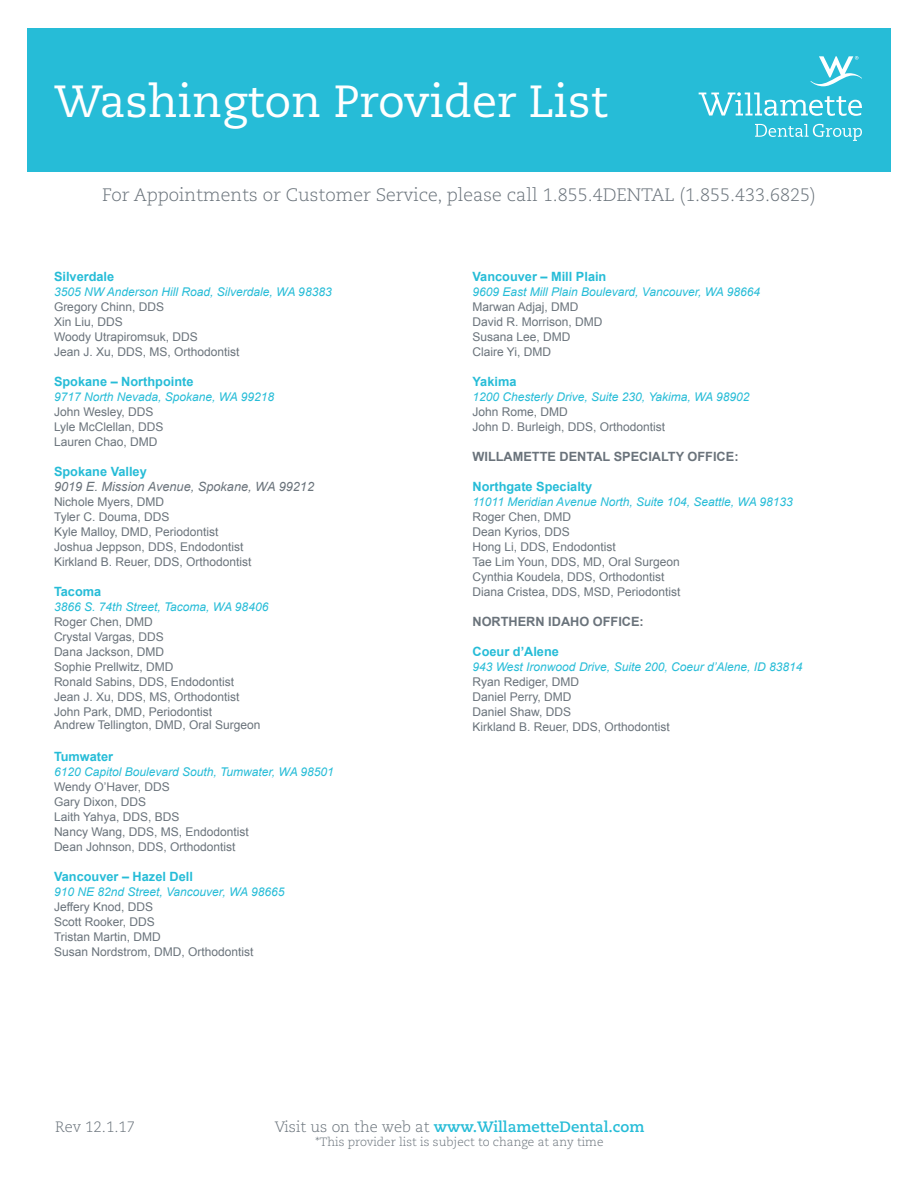
<style>
.page{position:relative;width:918px;height:1188px;background:#fff}
.page>*{position:absolute;margin:0;border:0;box-sizing:border-box;transform-origin:0 0}
.t1{font:45px "Caecilia LT Std";color:#fff}
.t2{font:300 18px "Caecilia LT Std";color:#6a737b}
.t3{font:700 15px "Caecilia LT Std";color:#26bcd7}
.t4{font:300 15px "Caecilia LT Std";color:#6a737b}
.t5{font:700 12.75px "Arial";color:#26bcd7}
.t6{font:700 12.75px "Arial";color:#6a737b}
.t7{font:italic 12.75px "Arial";color:#6a737b}
.t8{font:12px "Arial";color:#6a737b}
.t9{font:italic 12px "Arial";color:#26bcd7}
.t10{font:300 12px "Caecilia LT Std";color:#6a737b}
.s1{font-weight:300;color:#6a737b}
</style>
<div class="page">
<div style="left:27px;top:28px;width:864px;height:143px;background:#26bcd7"></div>
<svg style="left:699px;top:92px;width:163px;height:24px"></svg>
<svg style="left:755px;top:124px;width:107px;height:17px"></svg>
<svg style="left:810px;top:56px;width:52px;height:30px"></svg>
<p class="t1" style="left:55px;top:75px;width:555px">Washington Provider List</p>
<p class="t2" style="left:102px;top:185px;width:715px">For Appointments or Customer Service, please call 1.855.4DENTAL (1.855.433.6825)</p>
<p class="t5" style="left:54px;top:268px;width:62px">Silverdale</p>
<p class="t9" style="left:54px;top:284px;width:279px">3505 NW Anderson Hill Road, Silverdale, WA 98383</p>
<p class="t8" style="left:54px;top:299px;width:112px">Gregory Chinn, DDS</p>
<p class="t8" style="left:54px;top:314px;width:70px">Xin Liu, DDS</p>
<p class="t8" style="left:54px;top:329px;width:145px">Woody Utrapiromsuk, DDS</p>
<p class="t8" style="left:54px;top:344px;width:187px">Jean J. Xu, DDS, MS, Orthodontist</p>
<p class="t5" style="left:54px;top:373px;width:141px">Spokane – Northpointe</p>
<p class="t9" style="left:54px;top:389px;width:222px">9717 North Nevada, Spokane, WA 99218</p>
<p class="t8" style="left:54px;top:404px;width:101px">John Wesley, DDS</p>
<p class="t8" style="left:54px;top:419px;width:111px">Lyle McClellan, DDS</p>
<p class="t8" style="left:54px;top:434px;width:105px">Lauren Chao, DMD</p>
<p class="t5" style="left:54px;top:463px;width:94px">Spokane Valley</p>
<p class="t7" style="left:54px;top:478px;width:262px">9019 E. Mission Avenue, Spokane, WA 99212</p>
<p class="t8" style="left:54px;top:494px;width:112px">Nichole Myers, DMD</p>
<p class="t8" style="left:54px;top:509px;width:117px">Tyler C. Douma, DDS</p>
<p class="t8" style="left:54px;top:524px;width:166px">Kyle Malloy, DMD, Periodontist</p>
<p class="t8" style="left:54px;top:539px;width:191px">Joshua Jeppson, DDS, Endodontist</p>
<p class="t8" style="left:54px;top:554px;width:199px">Kirkland B. Reuer, DDS, Orthodontist</p>
<p class="t5" style="left:54px;top:583px;width:49px">Tacoma</p>
<p class="t9" style="left:54px;top:599px;width:216px">3866 S. 74th Street, Tacoma, WA 98406</p>
<p class="t8" style="left:54px;top:614px;width:100px">Roger Chen, DMD</p>
<p class="t8" style="left:54px;top:629px;width:111px">Crystal Vargas, DDS</p>
<p class="t8" style="left:54px;top:644px;width:112px">Dana Jackson, DMD</p>
<p class="t8" style="left:54px;top:659px;width:121px">Sophie Prellwitz, DMD</p>
<p class="t8" style="left:54px;top:674px;width:182px">Ronald Sabins, DDS, Endodontist</p>
<p class="t8" style="left:54px;top:689px;width:187px">Jean J. Xu, DDS, MS, Orthodontist</p>
<p class="t8" style="left:54px;top:704px;width:160px">John Park, DMD, Periodontist</p>
<p class="t8" style="left:54px;top:717px;width:208px">Andrew Tellington, DMD, Oral Surgeon</p>
<p class="t5" style="left:54px;top:748px;width:61px">Tumwater</p>
<p class="t9" style="left:54px;top:764px;width:281px">6120 Capitol Boulevard South, Tumwater, WA 98501</p>
<p class="t8" style="left:54px;top:779px;width:117px">Wendy O’Haver, DDS</p>
<p class="t8" style="left:54px;top:794px;width:94px">Gary Dixon, DDS</p>
<p class="t8" style="left:54px;top:809px;width:127px">Laith Yahya, DDS, BDS</p>
<p class="t8" style="left:54px;top:824px;width:196px">Nancy Wang, DDS, MS, Endodontist</p>
<p class="t8" style="left:54px;top:839px;width:183px">Dean Johnson, DDS, Orthodontist</p>
<p class="t5" style="left:54px;top:868px;width:140px">Vancouver – Hazel Dell</p>
<p class="t9" style="left:54px;top:884px;width:232px">910 NE 82nd Street, Vancouver, WA 98665</p>
<p class="t8" style="left:54px;top:899px;width:101px">Jeffery Knod, DDS</p>
<p class="t8" style="left:54px;top:914px;width:102px">Scott Rooker, DDS</p>
<p class="t8" style="left:54px;top:929px;width:108px">Tristan Martin, DMD</p>
<p class="t8" style="left:54px;top:944px;width:201px">Susan Nordstrom, DMD, Orthodontist</p>
<p class="t5" style="left:472px;top:268px;width:135px">Vancouver – Mill Plain</p>
<p class="t9" style="left:472px;top:284px;width:289px">9609 East Mill Plain Boulevard, Vancouver, WA 98664</p>
<p class="t8" style="left:472px;top:299px;width:108px">Marwan Adjaj, DMD</p>
<p class="t8" style="left:472px;top:314px;width:132px">David R. Morrison, DMD</p>
<p class="t8" style="left:472px;top:329px;width:100px">Susana Lee, DMD</p>
<p class="t8" style="left:472px;top:344px;width:80px">Claire Yi, DMD</p>
<p class="t5" style="left:472px;top:373px;width:45px">Yakima</p>
<p class="t9" style="left:472px;top:389px;width:279px">1200 Chesterly Drive, Suite 230, Yakima, WA 98902</p>
<p class="t8" style="left:472px;top:404px;width:97px">John Rome, DMD</p>
<p class="t8" style="left:472px;top:419px;width:194px">John D. Burleigh, DDS, Orthodontist</p>
<p class="t6" style="left:472px;top:448px;width:268px">WILLAMETTE DENTAL SPECIALTY OFFICE:</p>
<p class="t5" style="left:472px;top:478px;width:121px">Northgate Specialty</p>
<p class="t9" style="left:472px;top:494px;width:322px">11011 Meridian Avenue North, Suite 104, Seattle, WA 98133</p>
<p class="t8" style="left:472px;top:509px;width:100px">Roger Chen, DMD</p>
<p class="t8" style="left:472px;top:524px;width:99px">Dean Kyrios, DDS</p>
<p class="t8" style="left:472px;top:539px;width:145px">Hong Li, DDS, Endodontist</p>
<p class="t8" style="left:472px;top:554px;width:209px">Tae Lim Youn, DDS, MD, Oral Surgeon</p>
<p class="t8" style="left:472px;top:569px;width:194px">Cynthia Koudela, DDS, Orthodontist</p>
<p class="t8" style="left:472px;top:584px;width:210px">Diana Cristea, DDS, MSD, Periodontist</p>
<p class="t6" style="left:472px;top:613px;width:173px">NORTHERN IDAHO OFFICE:</p>
<p class="t5" style="left:472px;top:643px;width:88px">Coeur d’Alene</p>
<p class="t9" style="left:472px;top:659px;width:331px">943 West Ironwood Drive, Suite 200, Coeur d’Alene, ID 83814</p>
<p class="t8" style="left:472px;top:674px;width:108px">Ryan Rediger, DMD</p>
<p class="t8" style="left:472px;top:689px;width:101px">Daniel Perry, DMD</p>
<p class="t8" style="left:472px;top:704px;width:100px">Daniel Shaw, DDS</p>
<p class="t8" style="left:472px;top:719px;width:199px">Kirkland B. Reuer, DDS, Orthodontist</p>
<p class="t4" style="left:55px;top:1118px;width:82px">Rev 12.1.17</p>
<p class="t3" style="left:275px;top:1118px;width:371px"><span class="s1">Visit us on the web at</span> www.WillametteDental.com</p>
<p class="t10" style="left:316px;top:1136px;width:289px">*This provider list is subject to change at any time</p>
</div>
